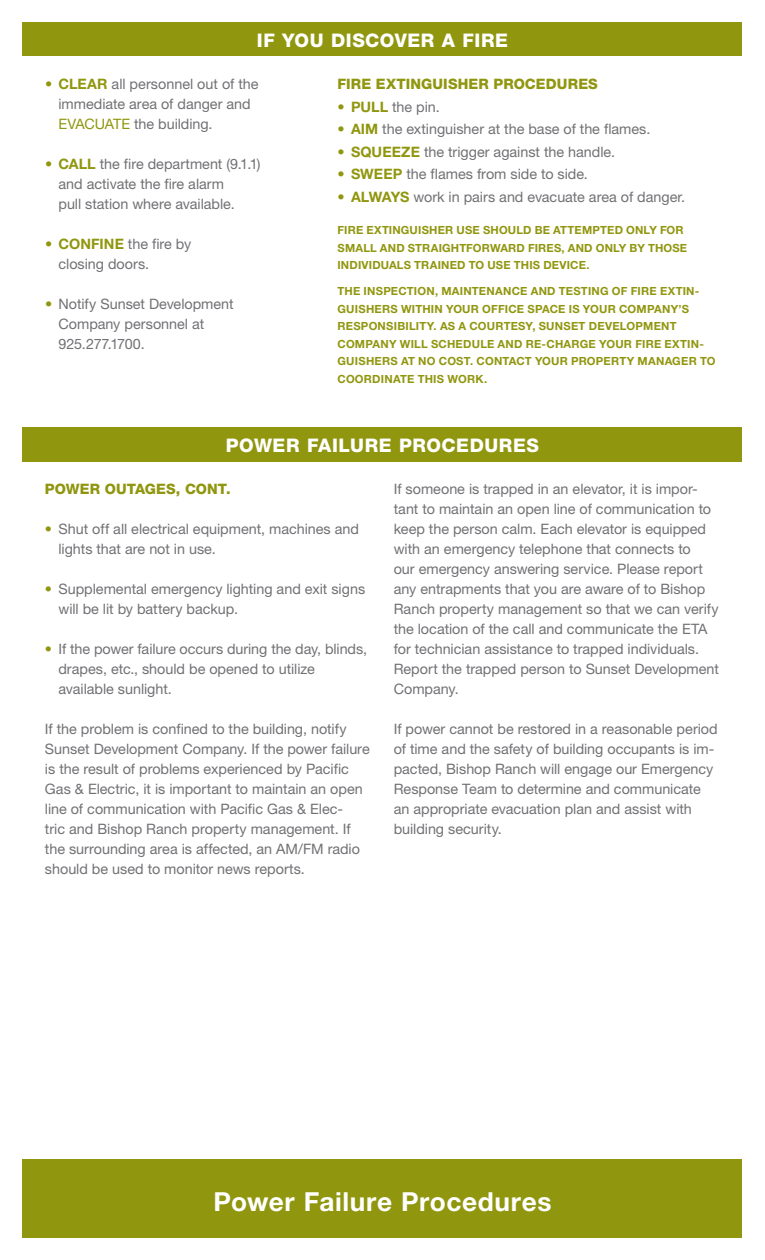
<style>
.page{position:relative;width:765px;height:1260px;background:#fff}
.page>*{position:absolute;margin:0;border:0;box-sizing:border-box;transform-origin:0 0}
.Headline_22pt{font:700 26.25px "Helvetica Neue LT Std";letter-spacing:.025em;color:#fff}
.bar_head{font:800 18.75px "Helvetica Neue LT Std";letter-spacing:.03em;color:#fff}
.main_fp{font:14.38px/20px "Helvetica Neue LT Std";color:#717074}
.main_head{font:800 14.38px "Helvetica Neue LT Std";letter-spacing:.01em;color:#90960e}
.main_fp-2{font:800 14.38px "Helvetica Neue LT Std";letter-spacing:.005em;color:#90960e}
.main_fp-3{font:700 11.25px/17.5px "Helvetica Neue LT Std";letter-spacing:.02em;color:#90960e}
.s1{color:#90960e}
.s2{font-weight:700;color:#90960e}
</style>
<div class="page">
<div style="left:22px;top:23px;width:720px;height:33px;background:#90960e"></div>
<div style="left:22px;top:427px;width:720px;height:34px;background:#90960e"></div>
<div style="left:22px;top:1159px;width:720px;height:79px;background:#90960e"></div>
<p class="bar_head" style="left:257px;top:29px;width:253px">IF YOU DISCOVER A FIRE</p>
<p class="main_fp" style="left:58px;top:74px;width:201px;text-indent:-13px"><span class="s1">•</span> <span class="s2">CLEAR</span> all personnel out of the immediate area of danger and<br><span class="s1">EVACUATE</span> the building.</p>
<p class="main_fp" style="left:58px;top:154px;width:204px;text-indent:-13px"><span class="s1">•</span> <span class="s2">CALL</span> the fire department (9.1.1) and activate the fire alarm<br>pull station where available.</p>
<p class="main_fp" style="left:58px;top:234px;width:134px;text-indent:-13px"><span class="s1">•</span> <span class="s2">CONFINE</span> the fire by closing doors.</p>
<p class="main_fp" style="left:58px;top:294px;width:177px;text-indent:-13px"><span class="s1">•</span> Notify Sunset Development<br>Company personnel at<br>925.277.1700.</p>
<p class="main_head" style="left:338px;top:75px;width:262px">FIRE EXTINGUISHER PROCEDURES</p>
<p class="main_fp" style="left:338px;top:96px;width:104px"><span class="s1">•</span> <span class="s2">PULL</span> the pin.</p>
<p class="main_fp" style="left:338px;top:119px;width:314px"><span class="s1">•</span> <span class="s2">AIM</span> the extinguisher at the base of the flames.</p>
<p class="main_fp" style="left:338px;top:141px;width:279px"><span class="s1">•</span> <span class="s2">SQUEEZE</span> the trigger against the handle.</p>
<p class="main_fp" style="left:338px;top:164px;width:252px"><span class="s1">•</span> <span class="s2">SWEEP</span> the flames from side to side.</p>
<p class="main_fp" style="left:338px;top:186px;width:349px"><span class="s1">•</span> <span class="s2">ALWAYS</span> work in pairs and evacuate area of danger.</p>
<p class="main_fp-3" style="left:338px;top:221px;width:351px">FIRE EXTINGUISHER USE SHOULD BE ATTEMPTED ONLY FOR<br>SMALL AND STRAIGHTFORWARD FIRES, AND ONLY BY THOSE<br>INDIVIDUALS TRAINED TO USE THIS DEVICE.</p>
<p class="main_fp-3" style="left:338px;top:282px;width:380px">THE INSPECTION, MAINTENANCE AND TESTING OF FIRE EXTIN-GUISHERS WITHIN YOUR OFFICE SPACE IS YOUR COMPANY’S RESPONSIBILITY. AS A COURTESY, SUNSET DEVELOPMENT COMPANY WILL SCHEDULE AND RE-CHARGE YOUR FIRE EXTIN-GUISHERS AT NO COST. CONTACT YOUR PROPERTY MANAGER TO COORDINATE THIS WORK.</p>
<p class="bar_head" style="left:226px;top:434px;width:315px">POWER FAILURE PROCEDURES</p>
<p class="main_fp-2" style="left:45px;top:480px;width:187px">POWER OUTAGES, CONT.</p>
<p class="main_fp" style="left:58px;top:519px;width:302px;text-indent:-13px"><span class="s1">•</span> Shut off all electrical equipment, machines and lights that are not in use.</p>
<p class="main_fp" style="left:58px;top:579px;width:308px;text-indent:-13px"><span class="s1">•</span> Supplemental emergency lighting and exit signs will be lit by battery backup.</p>
<p class="main_fp" style="left:58px;top:639px;width:310px;text-indent:-13px"><span class="s1">•</span> If the power failure occurs during the day, blinds, drapes, etc., should be opened to utilize available sunlight.</p>
<p class="main_fp" style="left:45px;top:719px;width:326px">If the problem is confined to the building, notify Sunset Development Company. If the power failure is the result of problems experienced by Pacific Gas &amp; Electric, it is important to maintain an open line of communication with Pacific Gas &amp; Elec-<br>tric and Bishop Ranch property management. If the surrounding area is affected, an AM/FM radio should be used to monitor news reports.</p>
<p class="main_fp" style="left:394px;top:479px;width:327px">If someone is trapped in an elevator, it is impor&shy;tant to maintain an open line of communication to keep the person calm. Each elevator is equipped with an emergency telephone that connects to<br>our emergency answering service. Please report any entrapments that you are aware of to Bishop Ranch property management so that we can verify the location of the call and communicate the ETA for technician assistance to trapped individuals.<br>Report the trapped person to Sunset Development Company.</p>
<p class="main_fp" style="left:394px;top:719px;width:326px">If power cannot be restored in a reasonable period of time and the safety of building occupants is im&shy;pacted, Bishop Ranch will engage our Emergency Response Team to determine and communicate an appropriate evacuation plan and assist with building security.</p>
<p class="Headline_22pt" style="left:214px;top:1186px;width:339px">Power Failure Procedures</p>
</div>
